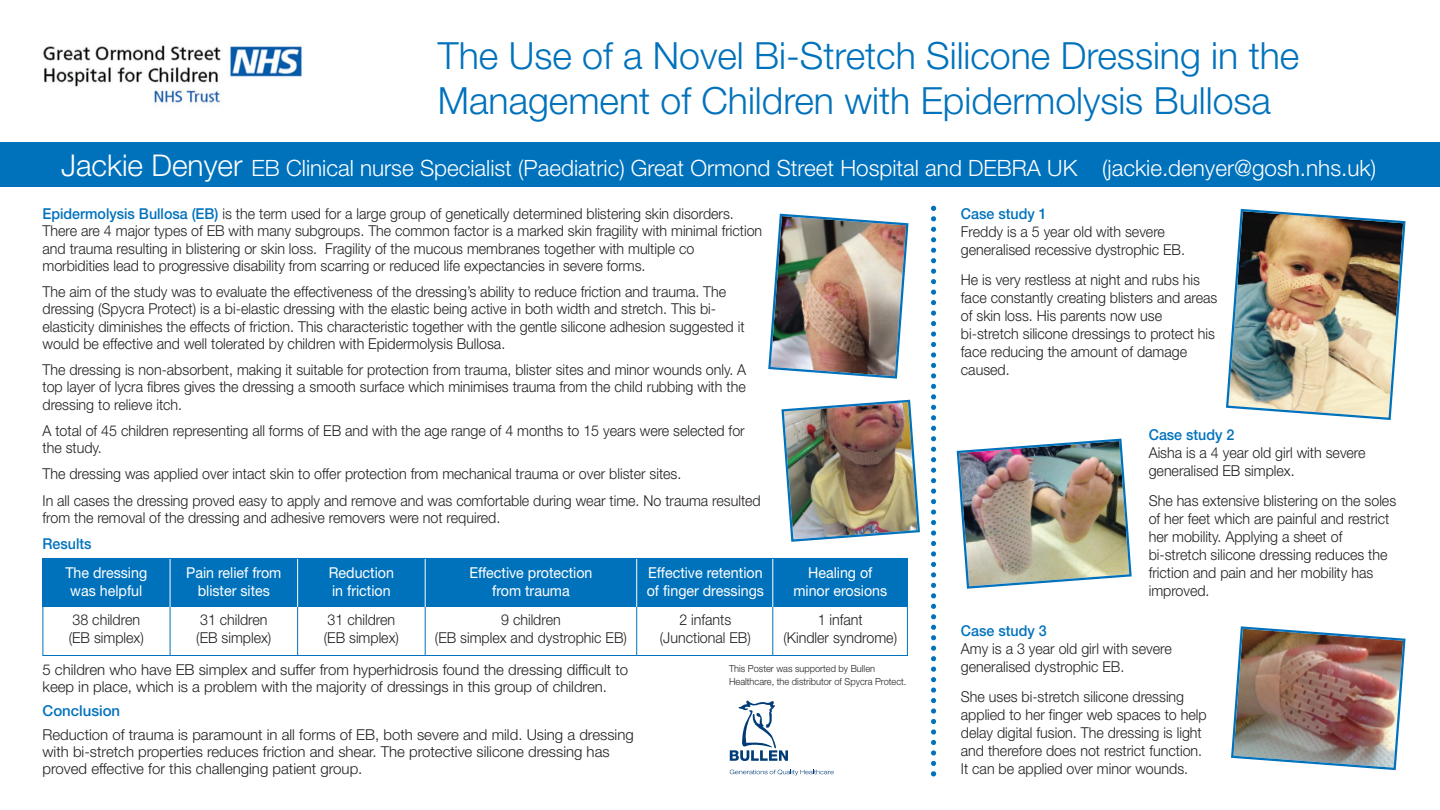
<style>
.page{position:relative;width:1440px;height:810px;background:#fff}
.page>*{position:absolute;margin:0;border:0;box-sizing:border-box;transform-origin:0 0}
.t1{font:300 37.5px/44.2px "Helvetica Neue";color:#0072bc}
.t2{font:300 22.5px "Helvetica Neue";color:#fff}
.t3{font:300 15px/18px "Helvetica Neue";color:#231f20;scale:.95 1}
.t4{font:300 15px/17.2px "Helvetica Neue";color:#231f20}
.t5{font:15px "Helvetica Neue";color:#fff;scale:.95 1}
.t6{font:500 15px "Helvetica Neue";color:#0072bc;scale:.95 1}
.t7{font:500 15px "Helvetica Neue";color:#0072bc}
.t8{font:300 9.75px/12.8px "Helvetica Neue";color:#231f20;scale:.95 1}
.s1{font-size:30px}
.s2{font-weight:500;color:#0072bc}
</style>
<div class="page">
<img style="left:43px;top:45px;width:259px;height:61px">
<div style="left:0;top:143px;width:1440px;height:44px;background:#0072bc"></div>
<svg style="left:730px;top:770px;width:104px;height:5px"></svg>
<svg style="left:730px;top:701px;width:58px;height:60px"></svg>
<svg style="left:931px;top:206px;width:5px;height:570px"></svg>
<img style="left:1226px;top:208px;width:180px;height:212px">
<img style="left:1231px;top:626px;width:175px;height:145px">
<img style="left:956px;top:438px;width:176px;height:151px">
<div style="left:43px;top:558px;width:865px;height:49px;background:#0072bc"></div>
<hr style="left:170px;top:558px;width:1px;height:50px;background:#fff">
<hr style="left:170px;top:607px;width:1px;height:49px;background:#0072bc">
<hr style="left:297px;top:558px;width:1px;height:50px;background:#fff">
<hr style="left:297px;top:607px;width:1px;height:49px;background:#0072bc">
<hr style="left:425px;top:558px;width:1px;height:50px;background:#fff">
<hr style="left:425px;top:607px;width:1px;height:49px;background:#0072bc">
<hr style="left:636px;top:558px;width:1px;height:50px;background:#fff">
<hr style="left:636px;top:607px;width:1px;height:49px;background:#0072bc">
<hr style="left:772px;top:558px;width:1px;height:50px;background:#fff">
<hr style="left:772px;top:607px;width:1px;height:49px;background:#0072bc">
<div style="left:43px;top:558px;width:865px;height:98px;border:1px solid #0072bc"></div>
<img style="left:768px;top:213px;width:141px;height:166px">
<img style="left:781px;top:399px;width:139px;height:143px">
<h1 class="t1" style="left:438px;top:37px;width:863px">The Use of a Novel Bi-Stretch Silicone Dressing in the<br>Management of Children with Epidermolysis Bullosa</h1>
<h2 class="t2" style="left:61px;top:160px;width:1317px"><span class="s1">Jackie Denyer</span> EB Clinical nurse Specialist (Paediatric) Great Ormond Street Hospital and DEBRA UK (jackie.denyer@gosh.nhs.uk)</h2>
<p class="t3" style="left:43px;top:206px;width:759px;line-height:17.2px"><span class="s2">Epidermolysis Bullosa (EB)</span> is the term used for a large group of genetically determined blistering skin disorders.<br>There are 4 major types of EB with many subgroups. The common factor is a marked skin fragility with minimal friction and trauma resulting in blistering or skin loss. Fragility of the mucous membranes together with multiple co morbidities lead to progressive disability from scarring or reduced life expectancies in severe forms.</p>
<p class="t3" style="left:43px;top:284px;width:741px;line-height:17.2px">The aim of the study was to evaluate the effectiveness of the dressing’s ability to reduce friction and trauma. The dressing (Spycra Protect) is a bi-elastic dressing with the elastic being active in both width and stretch. This bi&shy;elasticity diminishes the effects of friction. This characteristic together with the gentle silicone adhesion suggested it would be effective and well tolerated by children with Epidermolysis Bullosa.</p>
<p class="t3" style="left:43px;top:362px;width:742px;line-height:17.2px;text-align:justify">The dressing is non-absorbent, making it suitable for protection from trauma, blister sites and minor wounds only. A top layer of lycra fibres gives the dressing a smooth surface which minimises trauma from the child rubbing with the dressing to relieve itch.</p>
<p class="t3" style="left:43px;top:423px;width:741px;line-height:17.2px">A total of 45 children representing all forms of EB and with the age range of 4 months to 15 years were selected for the study.</p>
<p class="t3" style="left:43px;top:462px;width:758px;line-height:26.2px">The dressing was applied over intact skin to offer protection from mechanical trauma or over blister sites.<br>In all cases the dressing proved easy to apply and remove and was comfortable during wear time. No trauma resulted</p>
<p class="t3" style="left:43px;top:510px;width:484px">from the removal of the dressing and adhesive removers were not required.</p>
<p class="t6" style="left:43px;top:538px;width:53px">Results</p>
<p class="t5" style="left:65px;top:567px;width:88px">The dressing</p>
<p class="t5" style="left:186px;top:567px;width:102px">Pain relief from</p>
<p class="t5" style="left:329px;top:567px;width:70px">Reduction</p>
<p class="t5" style="left:469px;top:567px;width:131px">Effective protection</p>
<p class="t5" style="left:648px;top:567px;width:122px">Effective retention</p>
<p class="t5" style="left:808px;top:567px;width:69px">Healing of</p>
<p class="t5" style="left:70px;top:585px;width:77px">was helpful</p>
<p class="t5" style="left:198px;top:585px;width:78px">blister sites</p>
<p class="t5" style="left:332px;top:585px;width:63px">in friction</p>
<p class="t5" style="left:492px;top:585px;width:83px">from trauma</p>
<p class="t5" style="left:647px;top:585px;width:125px">of finger dressings</p>
<p class="t5" style="left:793px;top:585px;width:100px">minor erosions</p>
<p class="t3" style="left:73px;top:612px;width:73px">38 children</p>
<p class="t3" style="left:200px;top:612px;width:73px">31 children</p>
<p class="t3" style="left:328px;top:612px;width:73px">31 children</p>
<p class="t3" style="left:501px;top:612px;width:64px">9 children</p>
<p class="t3" style="left:679px;top:612px;width:56px">2 infants</p>
<p class="t3" style="left:818px;top:612px;width:49px">1 infant</p>
<p class="t3" style="left:69px;top:630px;width:81px">(EB simplex)</p>
<p class="t3" style="left:196px;top:630px;width:81px">(EB simplex)</p>
<p class="t3" style="left:324px;top:630px;width:81px">(EB simplex)</p>
<p class="t3" style="left:435px;top:630px;width:204px">(EB simplex and dystrophic EB)</p>
<p class="t3" style="left:660px;top:630px;width:97px">(Junctional EB)</p>
<p class="t3" style="left:783px;top:630px;width:121px">(Kindler syndrome)</p>
<p class="t4" style="left:43px;top:662px;width:587px">5 children who have EB simplex and suffer from hyperhidrosis found the dressing difficult to keep in place, which is a problem with the majority of dressings in this group of children.</p>
<p class="t7" style="left:43px;top:705px;width:79px">Conclusion</p>
<p class="t4" style="left:43px;top:727px;width:593px">Reduction of trauma is paramount in all forms of EB, both severe and mild. Using a dressing with bi-stretch properties reduces friction and shear. The protective silicone dressing has proved effective for this challenging patient group.</p>
<p class="t8" style="left:729px;top:663px;width:188px">This Poster was supported by Bullen<br>Healthcare, the distributor of Spycra Protect.</p>
<p class="t6" style="left:961px;top:208px;width:92px">Case study 1</p>
<p class="t3" style="left:961px;top:224px;width:237px">Freddy is a 5 year old with severe generalised recessive dystrophic EB.</p>
<p class="t3" style="left:961px;top:272px;width:271px">He is very restless at night and rubs his face constantly creating blisters and areas of skin loss. His parents now use bi-stretch silicone dressings to protect his face reducing the amount of damage caused.</p>
<p class="t6" style="left:1149px;top:429px;width:92px">Case study 2</p>
<p class="t3" style="left:1149px;top:445px;width:230px">Aisha is a 4 year old girl with severe generalised EB simplex.</p>
<p class="t3" style="left:1149px;top:493px;width:262px">She has extensive blistering on the soles of her feet which are painful and restrict her mobility. Applying a sheet of bi-stretch silicone dressing reduces the friction and pain and her mobility has improved.</p>
<p class="t6" style="left:961px;top:625px;width:92px">Case study 3</p>
<p class="t3" style="left:961px;top:641px;width:223px">Amy is a 3 year old girl with severe generalised dystrophic EB.</p>
<p class="t3" style="left:961px;top:689px;width:260px">She uses bi-stretch silicone dressing applied to her finger web spaces to help delay digital fusion. The dressing is light and therefore does not restrict function.<br>It can be applied over minor wounds.</p>
</div>
